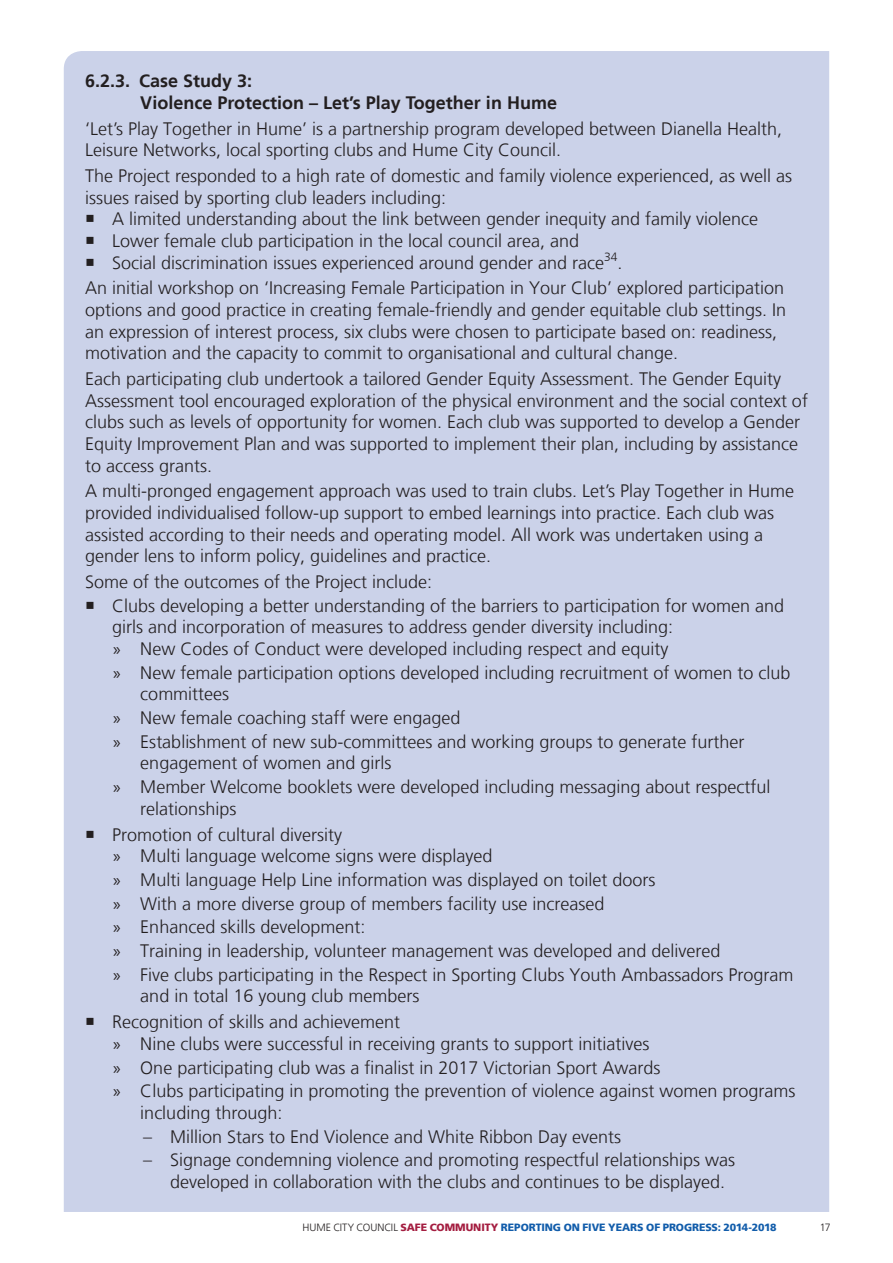
<style>
.page{position:relative;width:893px;height:1263px;background:#fff}
.page>*{position:absolute;margin:0;border:0;box-sizing:border-box;transform-origin:0 0}
.t1{font:300 18px/21.6px "Frutiger LT";color:#231f20}
.t2{font:700 18px/21.6px "Frutiger LT";color:#231f20}
.t3{font:900 10.5px "Frutiger LT";letter-spacing:-.01em;color:#125dab}
.t4{font:300 10.5px "Frutiger LT";color:#231f20}
.s1{font-family:"Myriad Pro";font-weight:400}
.s2{font-weight:300;color:#231f20}
.s3{color:#a41d40}
</style>
<div class="page">
<div style="left:64px;top:51px;width:765px;height:1161px;background:#cbd2e9"></div>
<svg style="left:87px;top:215px;width:6px;height:7px"></svg>
<svg style="left:87px;top:237px;width:6px;height:7px"></svg>
<svg style="left:87px;top:258px;width:6px;height:8px"></svg>
<svg style="left:87px;top:602px;width:7px;height:7px"></svg>
<svg style="left:87px;top:830px;width:7px;height:7px"></svg>
<svg style="left:87px;top:1018px;width:7px;height:7px"></svg>
<p class="t2" style="left:140px;top:70px;width:418px;text-indent:-55px">6.2.3. Case Study 3:<br>Violence Protection – Let’s Play Together in Hume</p>
<p class="t1" style="left:85px;top:118px;width:699px">‘Let’s Play Together in Hume’ is a partnership program developed between Dianella Health,<br>Leisure Networks, local sporting clubs and Hume City Council.</p>
<p class="t1" style="left:85px;top:165px;width:709px">The Project responded to a high rate of domestic and family violence experienced, as well as</p>
<p class="t1" style="left:85px;top:187px;width:363px">issues raised by sporting club leaders including:</p>
<p class="t1" style="left:112px;top:209px;width:648px">A limited understanding about the link between gender inequity and family violence</p>
<p class="t1" style="left:112px;top:230px;width:469px">Lower female club participation in the local council area, and</p>
<p class="t1" style="left:112px;top:252px;width:512px">Social discrimination issues experienced around gender and race<sup>34</sup>.</p>
<p class="t1" style="left:85px;top:278px;width:703px">An initial workshop on ‘Increasing Female Participation in Your Club’ explored participation options and good practice in creating female-friendly and gender equitable club settings. In an expression of interest process, six clubs were chosen to participate based on: readiness, motivation and the capacity to commit to organisational and cultural change.</p>
<p class="t1" style="left:85px;top:368px;width:724px">Each participating club undertook a tailored Gender Equity Assessment. The Gender Equity Assessment tool encouraged exploration of the physical environment and the social context of clubs such as levels of opportunity for women. Each club was supported to develop a Gender Equity Improvement Plan and was supported to implement their plan, including by assistance to access grants.</p>
<p class="t1" style="left:85px;top:481px;width:711px">A multi-pronged engagement approach was used to train clubs. Let’s Play Together in Hume provided individualised follow-up support to embed learnings into practice. Each club was assisted according to their needs and operating model. All work was undertaken using a gender lens to inform policy, guidelines and practice.</p>
<p class="t1" style="left:112px;top:570px;width:674px;line-height:23.7px;text-indent:-27px">Some of the outcomes of the Project include:<br>Clubs developing a better understanding of the barriers to participation for women and</p>
<p class="t1" style="left:112px;top:617px;width:563px">girls and incorporation of measures to address gender diversity including: <span class="s1">»</span> New Codes of Conduct were developed including respect and equity</p>
<p class="t1" style="left:140px;top:662px;width:652px;text-indent:-27px"><span class="s1">»</span> New female participation options developed including recruitment of women to club committees</p>
<p class="t1" style="left:113px;top:706px;width:633px;line-height:23.7px"><span class="s1">»</span> New female coaching staff were engaged<br><span class="s1">»</span> Establishment of new sub-committees and working groups to generate further</p>
<p class="t1" style="left:113px;top:751px;width:659px;line-height:23.7px;text-indent:27px">engagement of women and girls<br><span class="s1">»</span> Member Welcome booklets were developed including messaging about respectful</p>
<p class="t1" style="left:112px;top:796px;width:231px;line-height:25.8px;text-indent:28px">relationships<br>Promotion of cultural diversity</p>
<p class="t1" style="left:113px;top:844px;width:682px;line-height:23.7px"><span class="s1">»</span> Multi language welcome signs were displayed<br><span class="s1">»</span> Multi language Help Line information was displayed on toilet doors<br><span class="s1">»</span> With a more diverse group of members facility use increased<br><span class="s1">»</span> Enhanced skills development:<br><span class="s1">»</span> Training in leadership, volunteer management was developed and delivered<br><span class="s1">»</span> Five clubs participating in the Respect in Sporting Clubs Youth Ambassadors Program</p>
<p class="t1" style="left:112px;top:983px;width:309px;line-height:25.8px;text-indent:28px">and in total 16 young club members<br>Recognition of skills and achievement</p>
<p class="t1" style="left:113px;top:1032px;width:684px;line-height:23.7px"><span class="s1">»</span> Nine clubs were successful in receiving grants to support initiatives<br><span class="s1">»</span> One participating club was a finalist in 2017 Victorian Sport Awards<br><span class="s1">»</span> Clubs participating in promoting the prevention of violence against women programs</p>
<p class="t1" style="left:140px;top:1102px;width:144px">including through:</p>
<p class="t1" style="left:143px;top:1126px;width:480px">– Million Stars to End Violence and White Ribbon Day events</p>
<p class="t1" style="left:170px;top:1149px;width:567px;text-indent:-27px">– Signage condemning violence and promoting respectful relationships was developed in collaboration with the clubs and continues to be displayed.</p>
<p class="t3" style="left:303px;top:1221px;width:475px"><span class="s2">HUME CITY COUNCIL</span> <span class="s3">SAFE COMMUNITY</span> REPORTING ON FIVE YEARS OF PROGRESS: 2014-2018</p>
<p class="t4" style="left:820px;top:1222px;width:12px">17</p>
</div>
